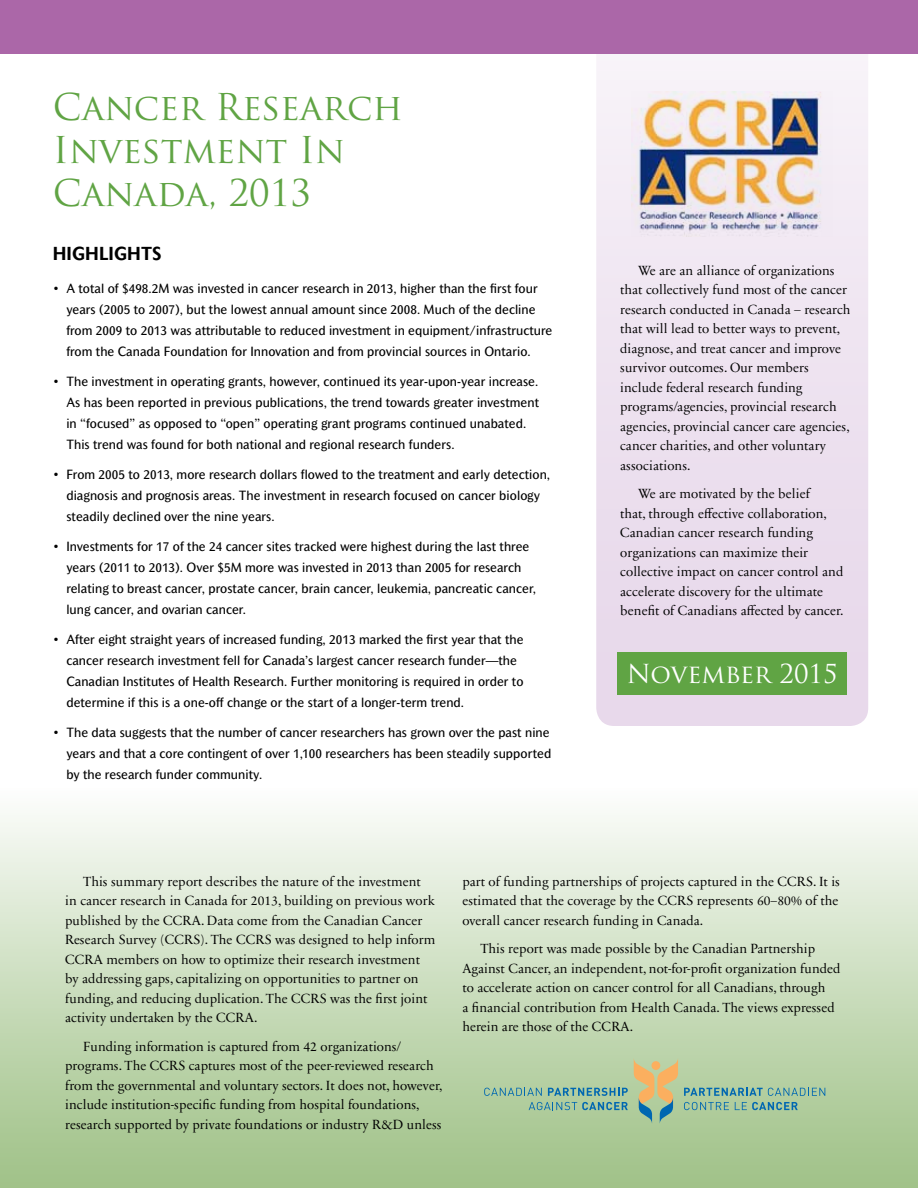
<style>
.page{position:relative;width:918px;height:1188px;background:#fff}
.page>*{position:absolute;margin:0;border:0;box-sizing:border-box;transform-origin:0 0}
.t1{font:36px/43.2px "Trajan Pro";color:#60a444}
.t2{font:25.5px "Trajan Pro";color:#fff}
.t3{font:700 18px "Mahsuri Sans";letter-spacing:.005em;color:#000}
.t4{font:13.5px/19.5px "Sabon Next LT Display";letter-spacing:.005em;color:#000}
.t5{font:12.75px/21px "Mahsuri Sans";letter-spacing:.005em;color:#000}
</style>
<div class="page">
<svg style="left:596px;top:54px;width:272px;height:672px;background:#ede2ef"></svg>
<svg style="left:0;top:815px;width:918px;height:373px;background:#c9dcbb"></svg>
<svg style="left:484px;top:1088px;width:58px;height:8px"></svg>
<svg style="left:548px;top:1088px;width:80px;height:8px"></svg>
<svg style="left:529px;top:1102px;width:99px;height:8px"></svg>
<svg style="left:684px;top:1088px;width:141px;height:8px"></svg>
<svg style="left:684px;top:1102px;width:45px;height:8px"></svg>
<svg style="left:735px;top:1102px;width:63px;height:8px"></svg>
<svg style="left:634px;top:1058px;width:44px;height:65px;background:#bbb98a"></svg>
<div style="left:652px;top:1061px;width:8px;height:9px;background:#fbaf5f;border-radius:50%"></div>
<div style="left:0;top:0;width:918px;height:54px;background:#ab67a8"></div>
<div style="left:617px;top:652px;width:230px;height:43px;background:#60a444"></div>
<img style="left:631px;top:91px;width:201px;height:146px">
<h1 class="t1" style="left:53px;top:85px;width:352px">Cancer Research<br>Investment In<br>Canada, 2013</h1>
<h3 class="t3" style="left:53px;top:242px;width:110px">HIGHLIGHTS</h3>
<p class="t5" style="left:66px;top:278px;width:487px;text-indent:-14px">• A total of $498.2M was invested in cancer research in 2013, higher than the first four years (2005 to 2007), but the lowest annual amount since 2008. Much of the decline from 2009 to 2013 was attributable to reduced investment in equipment/infrastructure from the Canada Foundation for Innovation and from provincial sources in Ontario.</p>
<p class="t5" style="left:66px;top:371px;width:474px;text-indent:-14px">• The investment in operating grants, however, continued its year-upon-year increase.<br>As has been reported in previous publications, the trend towards greater investment in “focused” as opposed to “open” operating grant programs continued unabated.<br>This trend was found for both national and regional research funders.</p>
<p class="t5" style="left:66px;top:464px;width:485px;text-indent:-14px">• From 2005 to 2013, more research dollars flowed to the treatment and early detection, diagnosis and prognosis areas. The investment in research focused on cancer biology steadily declined over the nine years.</p>
<p class="t5" style="left:66px;top:536px;width:471px;text-indent:-14px">• Investments for 17 of the 24 cancer sites tracked were highest during the last three years (2011 to 2013). Over $5M more was invested in 2013 than 2005 for research relating to breast cancer, prostate cancer, brain cancer, leukemia, pancreatic cancer, lung cancer, and ovarian cancer.</p>
<p class="t5" style="left:66px;top:629px;width:459px;text-indent:-14px">• After eight straight years of increased funding, 2013 marked the first year that the cancer research investment fell for Canada’s largest cancer research funder—the Canadian Institutes of Health Research. Further monitoring is required in order to determine if this is a one-off change or the start of a longer-term trend.</p>
<p class="t5" style="left:66px;top:722px;width:486px;text-indent:-14px">• The data suggests that the number of cancer researchers has grown over the past nine years and that a core contingent of over 1,100 researchers has been steadily supported by the research funder community.</p>
<p class="t4" style="left:620px;top:261px;width:232px;text-indent:18px">We are an alliance of organizations that collectively fund most of the cancer research conducted in Canada – research that will lead to better ways to prevent, diagnose, and treat cancer and improve survivor outcomes. Our members include federal research funding programs/agencies, provincial research agencies, provincial cancer care agencies, cancer charities, and other voluntary associations.</p>
<p class="t4" style="left:620px;top:484px;width:225px;text-indent:18px">We are motivated by the belief<br>that, through effective collaboration, Canadian cancer research funding organizations can maximize their collective impact on cancer control and accelerate discovery for the ultimate benefit of Canadians affected by cancer.</p>
<h2 class="t2" style="left:627px;top:657px;width:212px">November 2015</h2>
<p class="t4" style="left:65px;top:872px;width:372px;text-indent:18px">This summary report describes the nature of the investment in cancer research in Canada for 2013, building on previous work published by the CCRA. Data come from the Canadian Cancer Research Survey (CCRS). The CCRS was designed to help inform CCRA members on how to optimize their research investment by addressing gaps, capitalizing on opportunities to partner on funding, and reducing duplication. The CCRS was the first joint activity undertaken by the CCRA.</p>
<p class="t4" style="left:65px;top:1037px;width:379px;text-indent:18px">Funding information is captured from 42 organizations/ programs. The CCRS captures most of the peer-reviewed research from the governmental and voluntary sectors. It does not, however, include institution-specific funding from hospital foundations, research supported by private foundations or industry R&amp;D unless</p>
<p class="t4" style="left:462px;top:872px;width:379px">part of funding partnerships of projects captured in the CCRS. It is estimated that the coverage by the CCRS represents 60–80% of the overall cancer research funding in Canada.</p>
<p class="t4" style="left:462px;top:939px;width:380px;text-indent:18px">This report was made possible by the Canadian Partnership Against Cancer, an independent, not-for-profit organization funded to accelerate action on cancer control for all Canadians, through<br>a financial contribution from Health Canada. The views expressed herein are those of the CCRA.</p>
</div>
